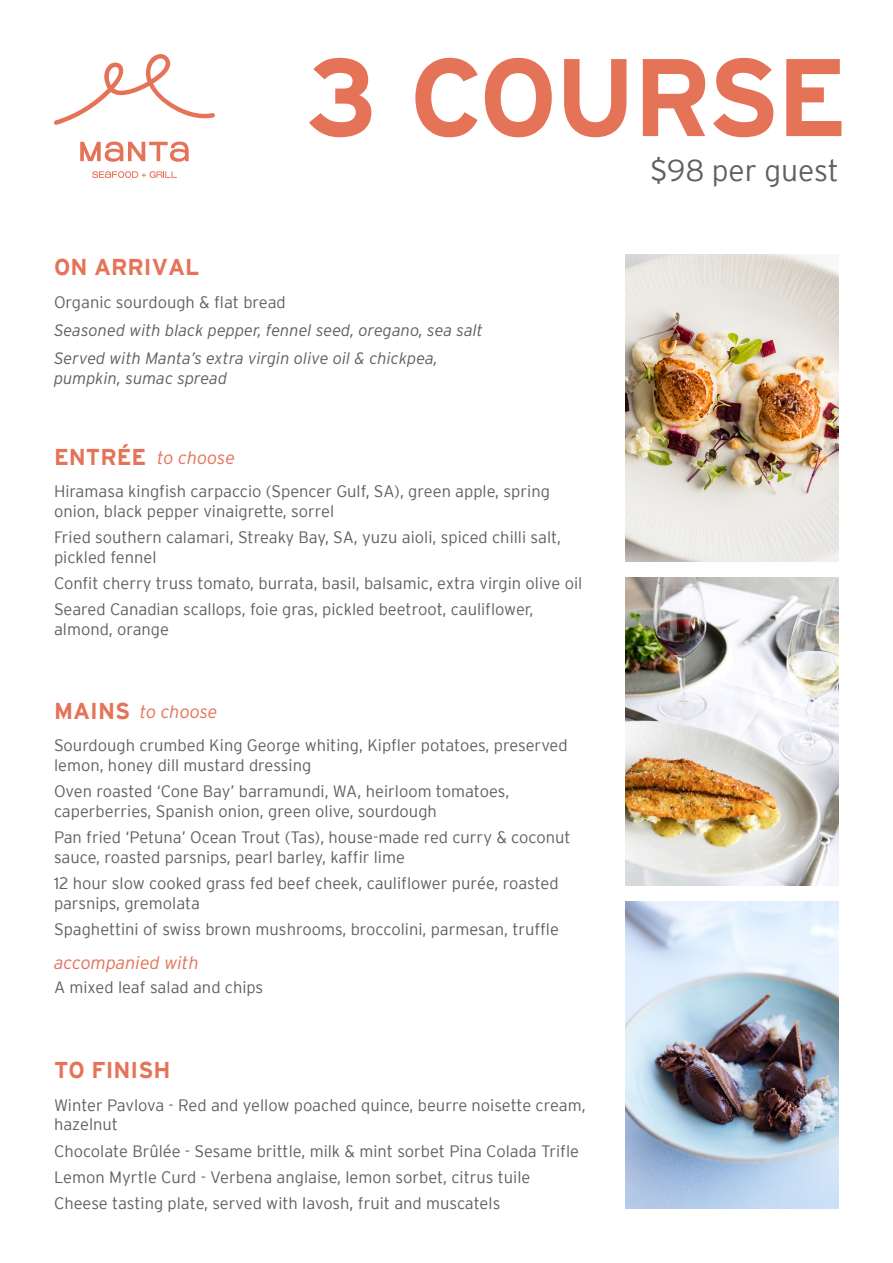
<style>
.page{position:relative;width:893px;height:1263px;background:#fff}
.page>*{position:absolute;margin:0;border:0;box-sizing:border-box;transform-origin:0 0}
.t1{font:700 110.1px "Interstate";letter-spacing:-.03em;color:#e57358}
.t2{font:300 30px "Interstate";color:#5f6161}
.t3{font:700 22.8px "Interstate";color:#e57358}
.t4{font:italic 300 18px "Interstate";color:#e57358}
.t5{font:300 16.5px/19.8px "Interstate";color:#5f6161}
.t6{font:italic 300 16.5px/19.8px "Interstate";color:#5f6161}
</style>
<div class="page">
<img style="left:625px;top:254px;width:214px;height:307px">
<img style="left:625px;top:578px;width:214px;height:307px">
<img style="left:625px;top:902px;width:214px;height:307px">
<svg style="left:54px;top:54px;width:161px;height:71px"></svg>
<svg style="left:80px;top:142px;width:109px;height:20px"></svg>
<svg style="left:92px;top:171px;width:85px;height:7px"></svg>
<p class="t1" style="left:307px;top:36px;width:543px">3 COURSE</p>
<p class="t2" style="left:650px;top:153px;width:190px">$98 per guest</p>
<p class="t3" style="left:54px;top:254px;width:147px">ON ARRIVAL</p>
<p class="t5" style="left:54px;top:292px;width:233px">Organic sourdough &amp; flat bread</p>
<p class="t6" style="left:54px;top:320px;width:431px">Seasoned with black pepper, fennel seed, oregano, sea salt</p>
<p class="t6" style="left:54px;top:349px;width:385px">Served with Manta’s extra virgin olive oil &amp; chickpea, pumpkin, sumac spread</p>
<p class="t3" style="left:54px;top:444px;width:94px">ENTRÉE</p>
<p class="t5" style="left:54px;top:481px;width:497px">Hiramasa kingfish carpaccio (Spencer Gulf, SA), green apple, spring onion, black pepper vinaigrette, sorrel</p>
<p class="t5" style="left:54px;top:527px;width:509px">Fried southern calamari, Streaky Bay, SA, yuzu aioli, spiced chilli salt, pickled fennel</p>
<p class="t5" style="left:54px;top:573px;width:530px">Confit cherry truss tomato, burrata, basil, balsamic, extra virgin olive oil</p>
<p class="t5" style="left:54px;top:599px;width:481px">Seared Canadian scallops, foie gras, pickled beetroot, cauliflower, almond, orange</p>
<p class="t4" style="left:157px;top:447px;width:79px">to choose</p>
<p class="t3" style="left:54px;top:698px;width:78px">MAINS</p>
<p class="t5" style="left:54px;top:735px;width:515px">Sourdough crumbed King George whiting, Kipfler potatoes, preserved lemon, honey dill mustard dressing</p>
<p class="t5" style="left:54px;top:781px;width:457px">Oven roasted ‘Cone Bay’ barramundi, WA, heirloom tomatoes, caperberries, Spanish onion, green olive, sourdough</p>
<p class="t5" style="left:54px;top:827px;width:518px">Pan fried ‘Petuna’ Ocean Trout (Tas), house-made red curry &amp; coconut sauce, roasted parsnips, pearl barley, kaffir lime</p>
<p class="t5" style="left:54px;top:873px;width:506px">12 hour slow cooked grass fed beef cheek, cauliflower purée, roasted parsnips, gremolata</p>
<p class="t5" style="left:54px;top:919px;width:506px">Spaghettini of swiss brown mushrooms, broccolini, parmesan, truffle</p>
<p class="t4" style="left:54px;top:952px;width:146px">accompanied with</p>
<p class="t5" style="left:54px;top:977px;width:211px">A mixed leaf salad and chips</p>
<p class="t4" style="left:140px;top:701px;width:79px">to choose</p>
<p class="t3" style="left:54px;top:1057px;width:118px">TO FINISH</p>
<p class="t5" style="left:54px;top:1095px;width:533px">Winter Pavlova - Red and yellow poached quince, beurre noisette cream, hazelnut</p>
<p class="t5" style="left:54px;top:1141px;width:527px">Chocolate Brûlée - Sesame brittle, milk &amp; mint sorbet Pina Colada Trifle</p>
<p class="t5" style="left:54px;top:1167px;width:478px">Lemon Myrtle Curd - Verbena anglaise, lemon sorbet, citrus tuile</p>
<p class="t5" style="left:54px;top:1193px;width:448px">Cheese tasting plate, served with lavosh, fruit and muscatels</p>
</div>
